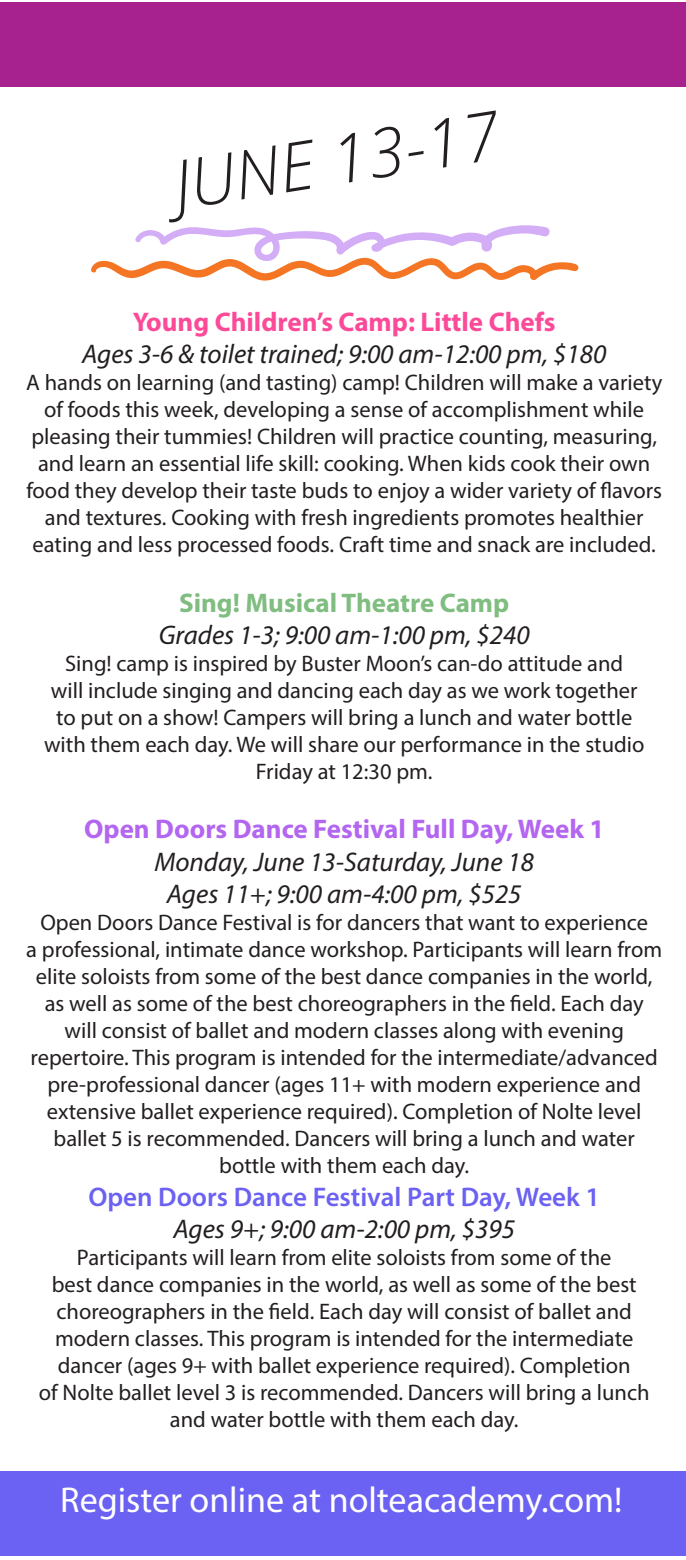
<style>
.page{position:relative;width:686px;height:1560px;background:#fff}
.page>*{position:absolute;margin:0;border:0;box-sizing:border-box;transform-origin:0 0}
.t1{font:italic 300 67.5px "Open Sans";color:#231f20}
.t2{font:36px "Myriad Pro";color:#fff}
.t3{font:italic 27px "Myriad Pro";color:#231f20}
.t4{font:700 27px "Myriad Pro";color:#b366f0}
.t5{font:600 27px "Myriad Pro";color:#6b61f2}
.t6{font:700 27px "Myriad Pro";color:#fc4a99}
.t7{font:700 27px "Myriad Pro";color:#80bd80}
.t8{font:22.5px/27px "Myriad Pro";color:#231f20;text-align:center}
</style>
<div class="page">
<svg style="left:91px;top:225px;width:488px;height:56px"></svg>
<div style="left:0;top:1471px;width:686px;height:84px;background:#6b61f2"></div>
<div style="left:0;top:3px;width:686px;height:84px;background:#a7228e"></div>
<p class="t1" style="left:167px;top:139px;width:330px;rotate:-9deg">JUNE 13-17</p>
<p class="t6" style="left:133px;top:304px;width:424px">Young Children’s Camp: Little Chefs</p>
<p class="t3" style="left:82px;top:337px;width:525px">Ages 3-6 &amp; toilet trained; 9:00 am-12:00 pm, $180</p>
<p class="t8" style="left:26px;top:369px;width:637px">A hands on learning (and tasting) camp! Children will make a variety of foods this week, developing a sense of accomplishment while</p>
<p class="t8" style="left:26px;top:423px;width:637px">pleasing their tummies! Children will practice counting, measuring, and learn an essential life skill: cooking. When kids cook their own food they develop their taste buds to enjoy a wider variety of flavors and textures. Cooking with fresh ingredients promotes healthier eating and less processed foods. Craft time and snack are included.</p>
<p class="t7" style="left:179px;top:585px;width:332px">Sing! Musical Theatre Camp</p>
<p class="t3" style="left:159px;top:618px;width:372px">Grades 1-3; 9:00 am-1:00 pm, $240</p>
<p class="t8" style="left:44px;top:649px;width:602px">Sing! camp is inspired by Buster Moon’s can-do attitude and<br>will include singing and dancing each day as we work together to put on a show! Campers will bring a lunch and water bottle with them each day. We will share our performance in the studio Friday at 12:30 pm.</p>
<p class="t4" style="left:84px;top:812px;width:522px">Open Doors Dance Festival Full Day, Week 1</p>
<p class="t3" style="left:154px;top:845px;width:381px">Monday, June 13-Saturday, June 18</p>
<p class="t3" style="left:167px;top:877px;width:356px">Ages 11+; 9:00 am-4:00 pm, $525</p>
<p class="t8" style="left:26px;top:909px;width:637px">Open Doors Dance Festival is for dancers that want to experience<br>a professional, intimate dance workshop. Participants will learn from elite soloists from some of the best dance companies in the world, as well as some of the best choreographers in the field. Each day will consist of ballet and modern classes along with evening repertoire. This program is intended for the intermediate/advanced pre-professional dancer (ages 11+ with modern experience and extensive ballet experience required). Completion of Nolte level ballet 5 is recommended. Dancers will bring a lunch and water bottle with them each day.</p>
<p class="t5" style="left:88px;top:1179px;width:513px">Open Doors Dance Festival Part Day, Week 1</p>
<p class="t3" style="left:173px;top:1212px;width:343px">Ages 9+; 9:00 am-2:00 pm, $395</p>
<p class="t8" style="left:39px;top:1243px;width:612px">Participants will learn from elite soloists from some of the<br>best dance companies in the world, as well as some of the best choreographers in the field. Each day will consist of ballet and modern classes. This program is intended for the intermediate dancer (ages 9+ with ballet experience required). Completion<br>of Nolte ballet level 3 is recommended. Dancers will bring a lunch and water bottle with them each day.</p>
<p class="t2" style="left:60px;top:1477px;width:564px">Register online at nolteacademy.com!</p>
</div>
